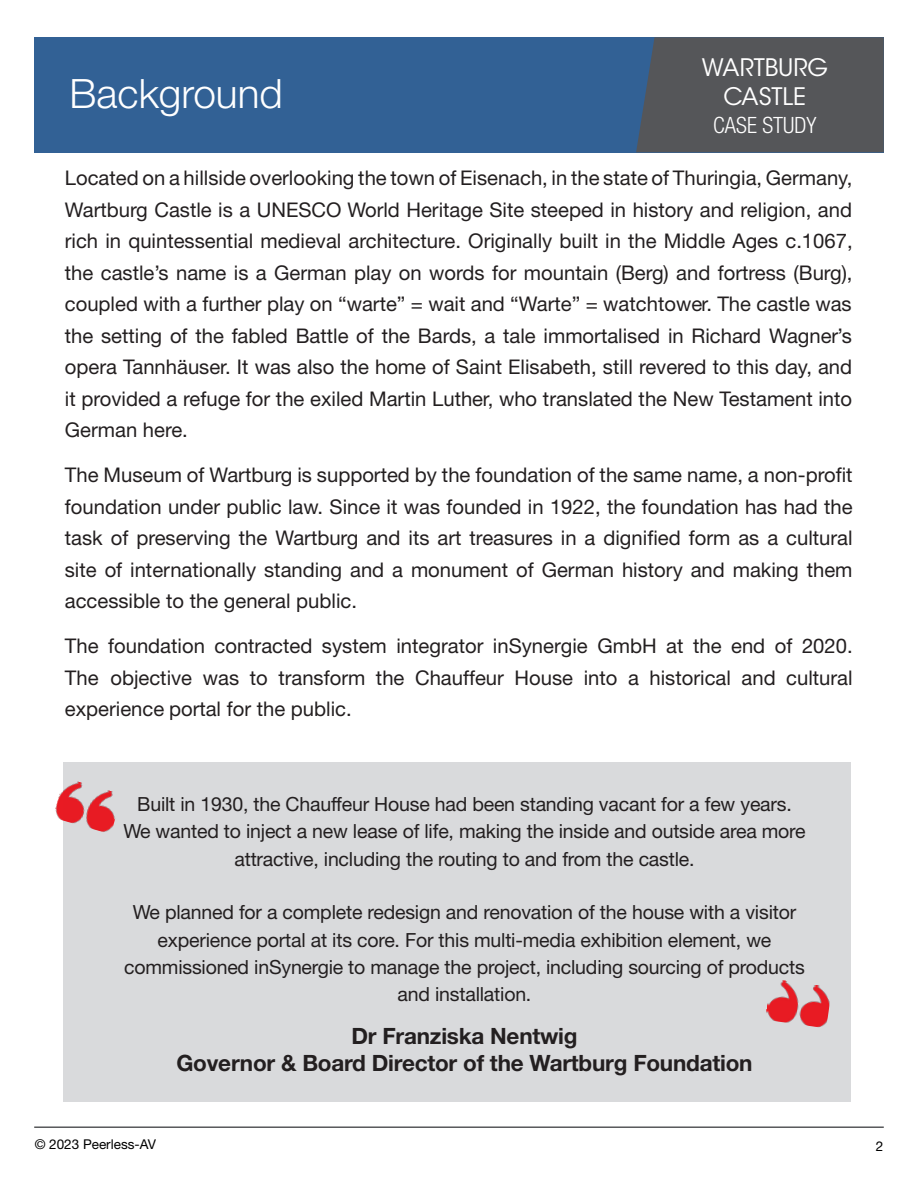
<style>
.page{position:relative;width:918px;height:1188px;background:#fff}
.page>*{position:absolute;margin:0;border:0;box-sizing:border-box;transform-origin:0 0}
.Project{font:300 40.5px "Helvetica Neue LT Std";color:#fff}
.Proposal{font:24px "ITC Avant Garde Std";color:#fff}
.Text_Bolded_2{font:700 22.5px "Helvetica Neue LT Std";letter-spacing:-.01em;color:#231f20}
.Text_Bolded_4{font:300 condensed 22.5px "Helvetica Neue LT Std";color:#fff}
.Text_Bolded_2-2{font:20.25px/31.5px "Helvetica Neue LT Std";color:#231f20;text-align:justify}
.Text_Bolded_2-3{font:19.5px/27px "Helvetica Neue LT Std";letter-spacing:-.01em;color:#231f20;text-align:center}
.t1{font:13.5px "Helvetica Neue LT Std";color:#000}
</style>
<div class="page">
<div style="left:34px;top:37px;width:850px;height:115px;background:#326195"></div>
<div style="left:636px;top:37px;width:248px;height:115px;background:#555659"></div>
<hr style="left:34px;top:1126px;width:850px;height:2px;background:#57585a">
<div style="left:64px;top:762px;width:787px;height:340px;background:#d9dadc"></div>
<img style="left:55px;top:778px;width:61px;height:56px">
<img style="left:766px;top:980px;width:64px;height:48px">
<p class="Project" style="left:70px;top:69px;width:215px">Background</p>
<p class="Proposal" style="left:702px;top:53px;width:128px">WARTBURG</p>
<p class="Proposal" style="left:724px;top:82px;width:84px">CASTLE</p>
<p class="Text_Bolded_4" style="left:713px;top:113px;width:105px">CASE STUDY</p>
<p class="Text_Bolded_2-2" style="left:65px;top:162px;width:789px">Located on a hillside overlooking the town of Eisenach, in the state of Thuringia, Germany, Wartburg Castle is a UNESCO World Heritage Site steeped in history and religion, and rich in quintessential medieval architecture. Originally built in the Middle Ages c.1067, the castle’s name is a German play on words for mountain (Berg) and fortress (Burg), coupled with a further play on “warte” = wait and “Warte” = watchtower. The castle was the setting of the fabled Battle of the Bards, a tale immortalised in Richard Wagner’s opera Tannhäuser. It was also the home of Saint Elisabeth, still revered to this day, and it provided a refuge for the exiled Martin Luther, who translated the New Testament into German here.</p>
<p class="Text_Bolded_2-2" style="left:65px;top:459px;width:789px">The Museum of Wartburg is supported by the foundation of the same name, a non-profit foundation under public law. Since it was founded in 1922, the foundation has had the task of preserving the Wartburg and its art treasures in a dignified form as a cultural site of internationally standing and a monument of German history and making them accessible to the general public.</p>
<p class="Text_Bolded_2-2" style="left:65px;top:630px;width:789px">The foundation contracted system integrator inSynergie GmbH at the end of 2020.<br>The objective was to transform the Chauffeur House into a historical and cultural experience portal for the public.</p>
<p class="Text_Bolded_2-3" style="left:123px;top:791px;width:684px">Built in 1930, the Chauffeur House had been standing vacant for a few years.<br>We wanted to inject a new lease of life, making the inside and outside area more attractive, including the routing to and from the castle.</p>
<p class="Text_Bolded_2-3" style="left:124px;top:899px;width:682px">We planned for a complete redesign and renovation of the house with a visitor experience portal at its core. For this multi-media exhibition element, we commissioned inSynergie to manage the project, including sourcing of products and installation.</p>
<p class="Text_Bolded_2" style="left:351px;top:1022px;width:228px">Dr Franziska Nentwig</p>
<p class="Text_Bolded_2" style="left:176px;top:1049px;width:578px">Governor &amp; Board Director of the Wartburg Foundation</p>
<p class="t1" style="left:35px;top:1136px;width:123px">© 2023 Peerless-AV</p>
<p class="t1" style="left:876px;top:1138px;width:9px">2</p>
</div>
